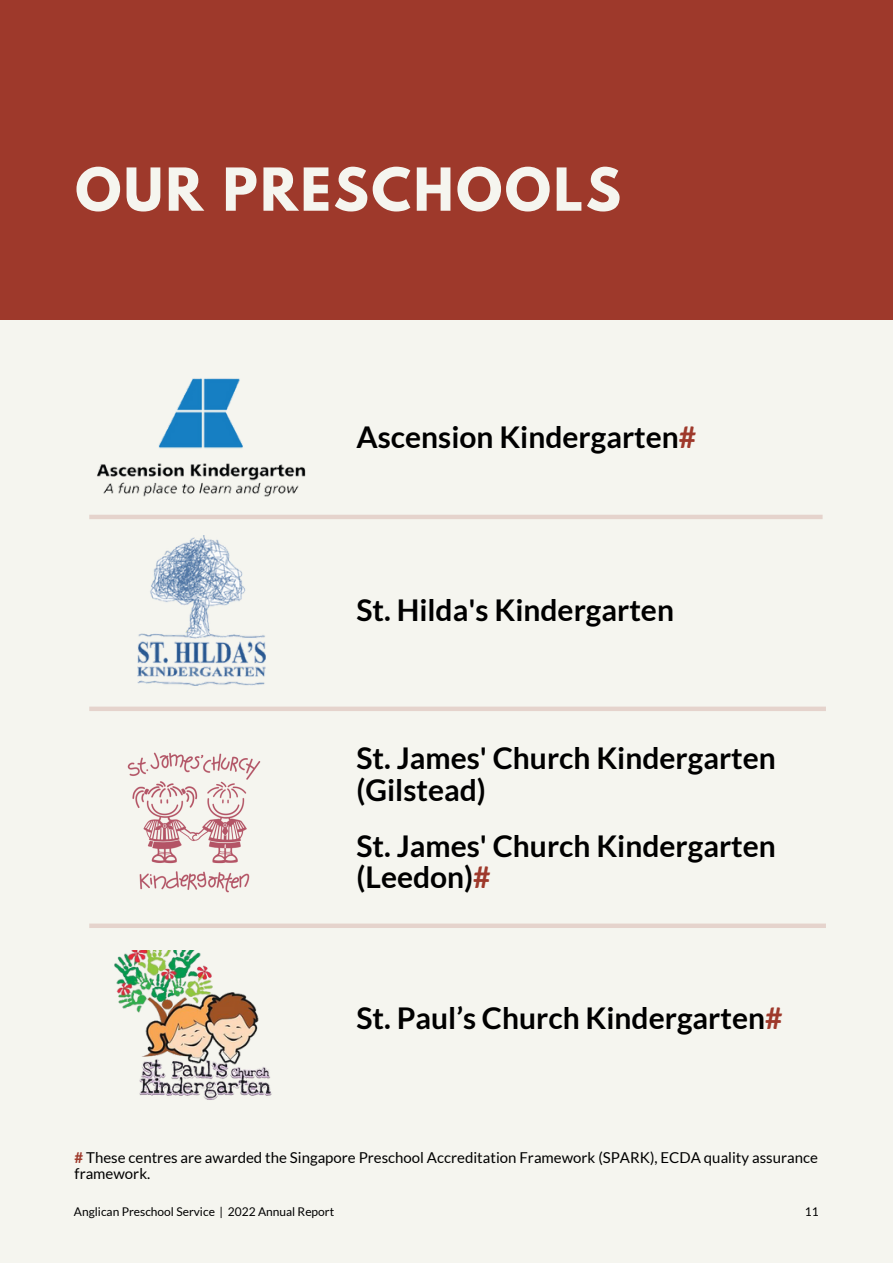
<style>
.page{position:relative;width:893px;height:1264px;background:#fff}
.page>*{position:absolute;margin:0;border:0;box-sizing:border-box;transform-origin:0 0}
.t1{font:700 52.5px "League Spartan";letter-spacing:.05em;color:#f5f5ef}
.t2{font:700 30px/30.3px "Lato";color:#000}
.t3{font:15px/15.8px "Lato";color:#000}
.t4{font:12px "Lato";color:#000}
.s1{color:#9e392b}
.s2{font-weight:700;color:#9e392b}
</style>
<div class="page">
<div style="left:0;top:0;width:892px;height:1262px;background:#f5f5ef"></div>
<div style="left:0;top:0;width:892px;height:319px;background:#9e392b"></div>
<img style="left:127px;top:752px;width:134px;height:141px">
<img style="left:114px;top:950px;width:158px;height:150px">
<img style="left:137px;top:535px;width:128px;height:150px">
<img style="left:97px;top:378px;width:209px;height:119px">
<div style="left:89px;top:514px;width:733px;height:5px;background:#e5d3cc"></div>
<div style="left:89px;top:706px;width:736px;height:5px;background:#e5d3cc"></div>
<div style="left:89px;top:923px;width:736px;height:5px;background:#e5d3cc"></div>
<p class="t1" style="left:75px;top:163px;width:547px">OUR PRESCHOOLS</p>
<p class="t2" style="left:356px;top:421px;width:341px">Ascension Kindergarten<span class="s1">#</span></p>
<p class="t2" style="left:356px;top:594px;width:319px">St. Hilda's Kindergarten</p>
<p class="t2" style="left:356px;top:741px;width:421px;line-height:32.5px">St. James' Church Kindergarten (Gilstead)</p>
<p class="t2" style="left:356px;top:830px;width:421px">St. James' Church Kindergarten (Leedon)<span class="s1">#</span></p>
<p class="t2" style="left:356px;top:1002px;width:427px">St. Paul’s Church Kindergarten<span class="s1">#</span></p>
<p class="t3" style="left:75px;top:1149px;width:744px"><span class="s2">#</span> These centres are awarded the Singapore Preschool Accreditation Framework (SPARK), ECDA quality assurance framework.</p>
<p class="t4" style="left:74px;top:1203px;width:262px">Anglican Preschool Service | 2022 Annual Report</p>
<p class="t4" style="left:804px;top:1203px;width:15px">11</p>
</div>
